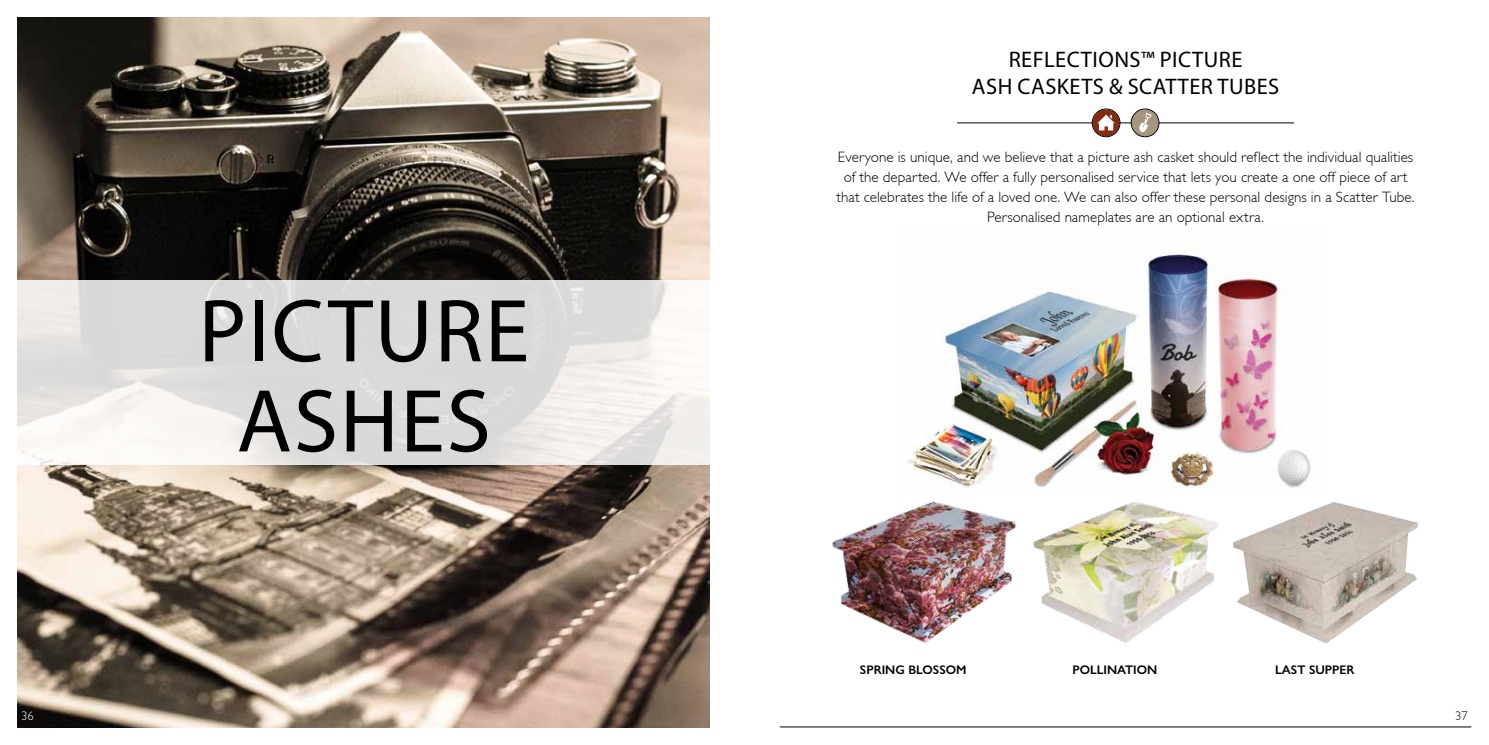
<style>
.page{position:relative;width:1489px;height:745px;background:#fff}
.page>*{position:absolute;margin:0;border:0;box-sizing:border-box;transform-origin:0 0}
.t1{font:90px/90px "Myriad Pro";letter-spacing:.02em;color:#000;text-align:center}
.t2{font:22.5px/27px "Myriad Pro";letter-spacing:.02em;color:#000;text-align:center}
.t3{font:300 15px/20px "Gill Sans";color:#000;text-align:center}
.t4{font:600 12.5px "Gill Sans Nova";color:#000}
.t5{font:300 12.5px "Gill Sans";color:#000}
.t6{font:300 12.5px "Gill Sans";color:#fff}
</style>
<div class="page">
<hr style="left:780px;top:726px;width:690px;height:1px;background:#000">
<img style="left:1233px;top:502px;width:184px;height:141px">
<img style="left:1033px;top:501px;width:185px;height:142px">
<hr style="left:957px;top:122px;width:336px;height:1px;background:#000">
<img style="left:832px;top:501px;width:185px;height:142px">
<div style="left:1092px;top:109px;width:27px;height:27px;background:#872c12;border-radius:50%"></div>
<svg style="left:1097px;top:115px;width:17px;height:15px"></svg>
<div style="left:1091px;top:109px;width:29px;height:28px;border:1px solid #000;border-radius:50%"></div>
<div style="left:1131px;top:109px;width:27px;height:27px;background:#a69680;border-radius:50%"></div>
<svg style="left:1139px;top:112px;width:12px;height:20px"></svg>
<div style="left:1130px;top:109px;width:29px;height:28px;border:1px solid #000;border-radius:50%"></div>
<img style="left:18px;top:18px;width:691px;height:708px">
<svg style="left:17px;top:280px;width:693px;height:184px;fill:#dbdbda"></svg>
<img style="left:908px;top:243px;width:403px;height:245px">
<p class="t6" style="left:21px;top:708px;width:14px">36</p>
<h1 class="t1" style="left:198px;top:284px;width:332px">PICTURE<br>ASHES</h1>
<h2 class="t2" style="left:971px;top:46px;width:309px">REFLECTIONS™ PICTURE<br>ASH CASKETS &amp; SCATTER TUBES</h2>
<p class="t3" style="left:836px;top:147px;width:579px">Everyone is unique, and we believe that a picture ash casket should reflect the individual qualities of the departed. We offer a fully personalised service that lets you create a one off piece of art that celebrates the life of a loved one. We can also offer these personal designs in a Scatter Tube.<br>Personalised nameplates are an optional extra.</p>
<p class="t4" style="left:859px;top:661px;width:108px">SPRING BLOSSOM</p>
<p class="t4" style="left:1072px;top:661px;width:86px">POLLINATION</p>
<p class="t4" style="left:1274px;top:661px;width:81px">LAST SUPPER</p>
<p class="t5" style="left:1454px;top:708px;width:14px">37</p>
</div>
